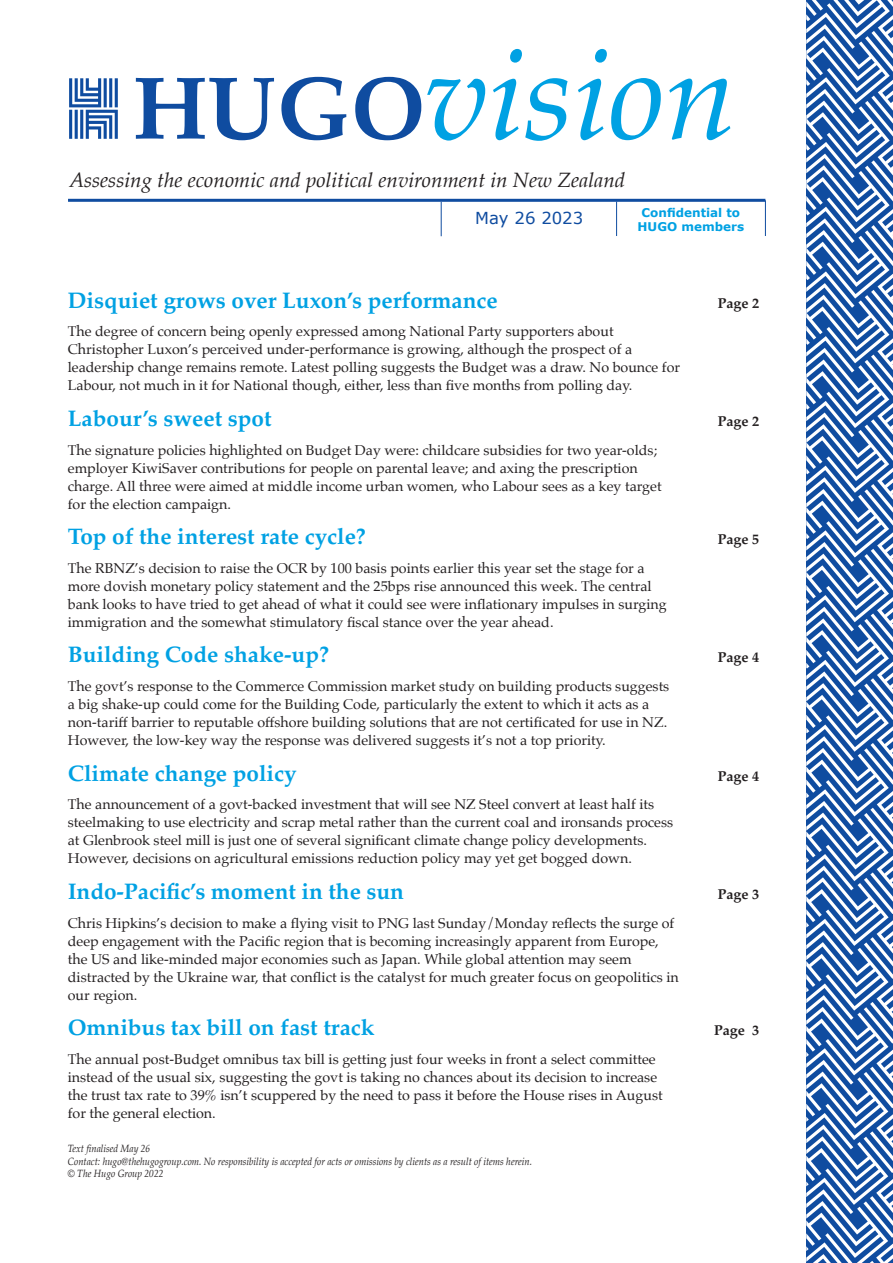
<style>
.page{position:relative;width:893px;height:1263px;background:#fff}
.page>*{position:absolute;margin:0;border:0;box-sizing:border-box;transform-origin:0 0}
.t1{font:italic 127.35px "Palatino";color:#00a1e3}
.t2{font:700 22.5px "Palatino";color:#00a1e3}
.t3{font:italic 20.7px "Palatino";color:#231f20}
.t4{font:16.5px "Verdana";color:#0f4ca0}
.t5{font:14.25px/18px "Palatino";color:#231f20}
.t6{font:700 14.25px "Palatino";color:#231f20}
.t7{font:700 12px/14.4px "Verdana";color:#00a1e3;text-align:center}
.t8{font:italic 10.5px/12.6px "Palatino";color:#231f20;scale:.9 1}
.s1{font-weight:700;font-style:normal;font-size:89.1px;color:#0f4ca0}
</style>
<div class="page">
<svg style="left:69px;top:78px;width:49px;height:61px"></svg>
<hr style="left:68px;top:199px;width:697px;height:3px;background:#0f4ca0">
<hr style="left:765px;top:200px;width:1px;height:36px;background:#0f4ca0">
<hr style="left:616px;top:202px;width:1px;height:34px;background:#0f4ca0">
<hr style="left:441px;top:202px;width:1px;height:34px;background:#0f4ca0">
<svg style="left:806px;top:0;width:87px;height:1263px;fill:#124ea1"></svg>
<h1 class="t1" style="left:133px;top:-12px;width:605px"><span class="s1">HUGO</span>vision</h1>
<h3 class="t3" style="left:69px;top:163px;width:558px">Assessing the economic and political environment in New Zealand</h3>
<p class="t4" style="left:475px;top:208px;width:110px">May 26 2023</p>
<p class="t7" style="left:638px;top:205px;width:108px">Confidential to<br>HUGO members</p>
<h2 class="t2" style="left:68px;top:281px;width:432px">Disquiet grows over Luxon’s performance</h2>
<p class="t6" style="left:718px;top:291px;width:43px">Page 2</p>
<p class="t5" style="left:68px;top:322px;width:614px">The degree of concern being openly expressed among National Party supporters about Christopher Luxon’s perceived under-performance is growing, although the prospect of a leadership change remains remote. Latest polling suggests the Budget was a draw. No bounce for Labour, not much in it for National though, either, less than five months from polling day.</p>
<h2 class="t2" style="left:68px;top:399px;width:205px">Labour’s sweet spot</h2>
<p class="t6" style="left:718px;top:409px;width:43px">Page 2</p>
<p class="t5" style="left:68px;top:441px;width:595px">The signature policies highlighted on Budget Day were: childcare subsidies for two year-olds; employer KiwiSaver contributions for people on parental leave; and axing the prescription charge. All three were aimed at middle income urban women, who Labour sees as a key target for the election campaign.</p>
<h2 class="t2" style="left:68px;top:517px;width:300px">Top of the interest rate cycle?</h2>
<p class="t6" style="left:718px;top:527px;width:43px">Page 5</p>
<p class="t5" style="left:68px;top:559px;width:600px">The RBNZ’s decision to raise the OCR by 100 basis points earlier this year set the stage for a more dovish monetary policy statement and the 25bps rise announced this week. The central bank looks to have tried to get ahead of what it could see were inflationary impulses in surging immigration and the somewhat stimulatory fiscal stance over the year ahead.</p>
<h2 class="t2" style="left:68px;top:636px;width:263px">Building Code shake-up?</h2>
<p class="t6" style="left:718px;top:645px;width:43px">Page 4</p>
<p class="t5" style="left:68px;top:677px;width:603px">The govt’s response to the Commerce Commission market study on building products suggests a big shake-up could come for the Building Code, particularly the extent to which it acts as a non-tariff barrier to reputable offshore building solutions that are not certificated for use in NZ.<br>However, the low-key way the response was delivered suggests it’s not a top priority.</p>
<h2 class="t2" style="left:68px;top:754px;width:230px">Climate change policy</h2>
<p class="t6" style="left:718px;top:764px;width:43px">Page 4</p>
<p class="t5" style="left:68px;top:795px;width:607px">The announcement of a govt-backed investment that will see NZ Steel convert at least half its steelmaking to use electricity and scrap metal rather than the current coal and ironsands process at Glenbrook steel mill is just one of several significant climate change policy developments.<br>However, decisions on agricultural emissions reduction policy may yet get bogged down.</p>
<h2 class="t2" style="left:68px;top:872px;width:338px">Indo-Pacific’s moment in the sun</h2>
<p class="t6" style="left:718px;top:882px;width:43px">Page 3</p>
<p class="t5" style="left:68px;top:914px;width:613px">Chris Hipkins’s decision to make a flying visit to PNG last Sunday/Monday reflects the surge of deep engagement with the Pacific region that is becoming increasingly apparent from Europe, the US and like-minded major economies such as Japan. While global attention may seem distracted by the Ukraine war, that conflict is the catalyst for much greater focus on geopolitics in our region.</p>
<h2 class="t2" style="left:68px;top:1008px;width:308px">Omnibus tax bill on fast track</h2>
<p class="t6" style="left:714px;top:1018px;width:47px">Page 3</p>
<p class="t5" style="left:68px;top:1050px;width:596px">The annual post-Budget omnibus tax bill is getting just four weeks in front a select committee instead of the usual six, suggesting the govt is taking no chances about its decision to increase the trust tax rate to 39% isn’t scuppered by the need to pass it before the House rises in August for the general election.</p>
<p class="t8" style="left:68px;top:1142px;width:517px">Text finalised May 26<br>Contact: hugo@thehugogroup.com. No responsibility is accepted for acts or omissions by clients as a result of items herein. © The Hugo Group 2022</p>
</div>
